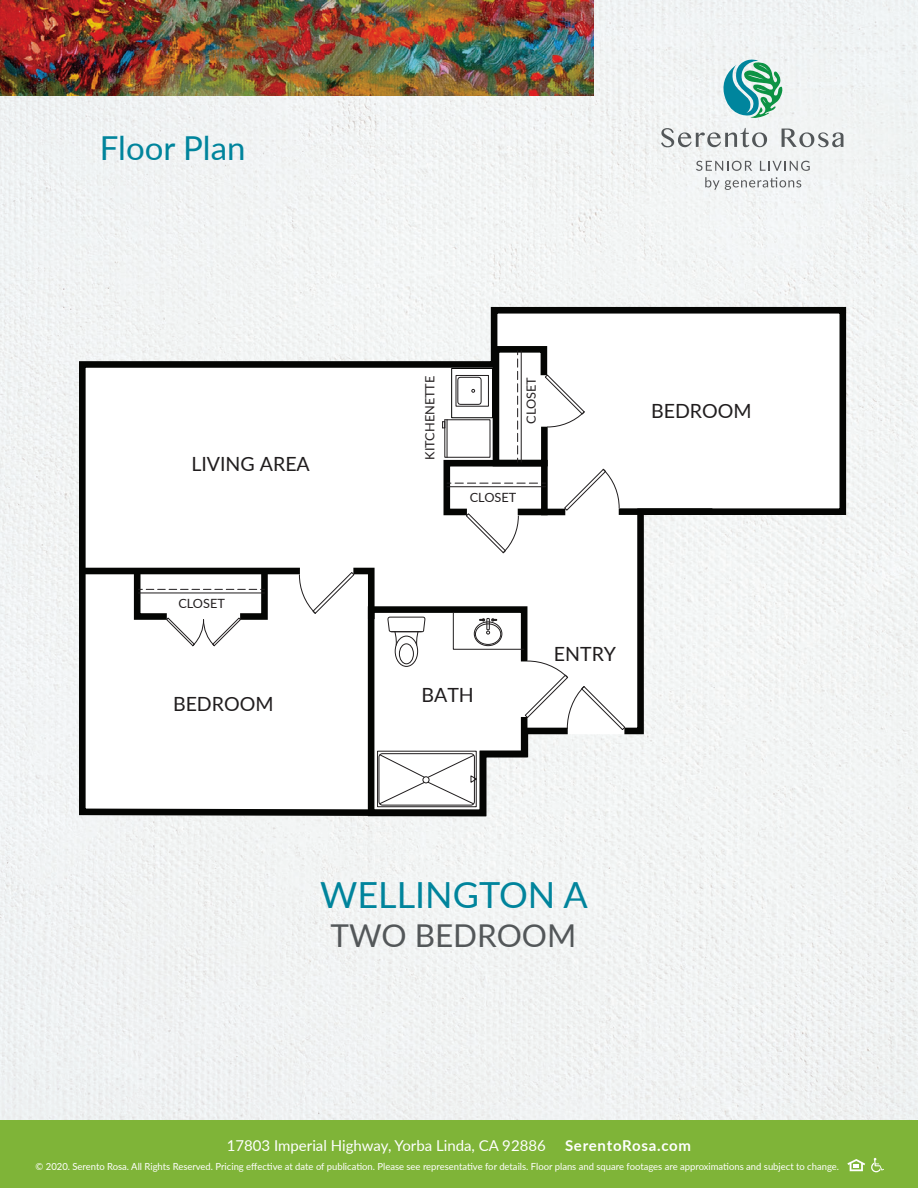
<style>
.page{position:relative;width:918px;height:1188px;background:#fff}
.page>*{position:absolute;margin:0;border:0;box-sizing:border-box;transform-origin:0 0}
.t1{font:36px "Lato";color:#00849c}
.t2{font:33px "Lato";color:#00849c}
.t3{font:31.5px "Lato";color:#535759}
.t4{font:19.65px "Lato";color:#201d1e}
.t5{font:15px "Lato";color:#fff}
.t6{font:700 15px "Lato";letter-spacing:.045em;color:#fff}
.t7{font:12.75px "Lato";color:#231f20}
.t8{font:9.75px "Lato";color:#fff}
</style>
<div class="page">
<div style="left:0;top:0;width:918px;height:1120px;background:#f1f3f4"></div>
<div style="left:0;top:1120px;width:918px;height:68px;background:#7fb438"></div>
<svg style="left:696px;top:161px;width:56px;height:10px"></svg>
<svg style="left:760px;top:161px;width:50px;height:10px"></svg>
<svg style="left:705px;top:177px;width:96px;height:13px"></svg>
<svg style="left:722px;top:60px;width:61px;height:58px"></svg>
<svg style="left:661px;top:128px;width:106px;height:19px"></svg>
<svg style="left:782px;top:129px;width:61px;height:18px"></svg>
<svg style="left:847px;top:1159px;width:18px;height:12px"></svg>
<svg style="left:871px;top:1158px;width:13px;height:14px"></svg>
<img style="left:0;top:0;width:594px;height:95px">
<svg style="left:77px;top:306px;width:770px;height:512px"></svg>
<div style="left:619px;top:508px;width:93px;height:7px;background:#040503"></div>
<div style="left:82px;top:568px;width:218px;height:6px;background:#040503"></div>
<svg style="left:299px;top:564px;width:327px;height:254px"></svg>
<svg style="left:440px;top:343px;width:180px;height:211px"></svg>
<svg style="left:131px;top:564px;width:140px;height:83px"></svg>
<div style="left:451px;top:368px;width:42px;height:50px;border:1px solid #040503"></div>
<h2 class="t2" style="left:100px;top:125px;width:147px">Floor Plan</h2>
<h3 class="t4" style="left:191px;top:450px;width:120px">LIVING AREA</h3>
<h3 class="t7" style="left:178px;top:594px;width:48px">CLOSET</h3>
<h3 class="t4" style="left:173px;top:689px;width:102px">BEDROOM</h3>
<h3 class="t7" style="left:421px;top:460px;width:86px;rotate:-90deg">KITCHENETTE</h3>
<h3 class="t7" style="left:522px;top:424px;width:48px;rotate:-90deg">CLOSET</h3>
<h3 class="t7" style="left:470px;top:489px;width:48px">CLOSET</h3>
<h3 class="t4" style="left:651px;top:397px;width:102px">BEDROOM</h3>
<h3 class="t4" style="left:421px;top:681px;width:54px">BATH</h3>
<h3 class="t4" style="left:554px;top:640px;width:64px">ENTRY</h3>
<h1 class="t1" style="left:320px;top:869px;width:269px">WELLINGTON A</h1>
<h3 class="t3" style="left:331px;top:913px;width:247px">TWO BEDROOM</h3>
<h3 class="t5" style="left:227px;top:1134px;width:321px">17803 Imperial Highway, Yorba Linda, CA 92886</h3>
<h3 class="t6" style="left:565px;top:1134px;width:128px">SerentoRosa.com</h3>
<p class="t8" style="left:36px;top:1159px;width:805px">© 2020. Serento Rosa. All Rights Reserved. Pricing effective at date of publication. Please see representative for details. Floor plans and square footages are approximations and subject to change.</p>
</div>
